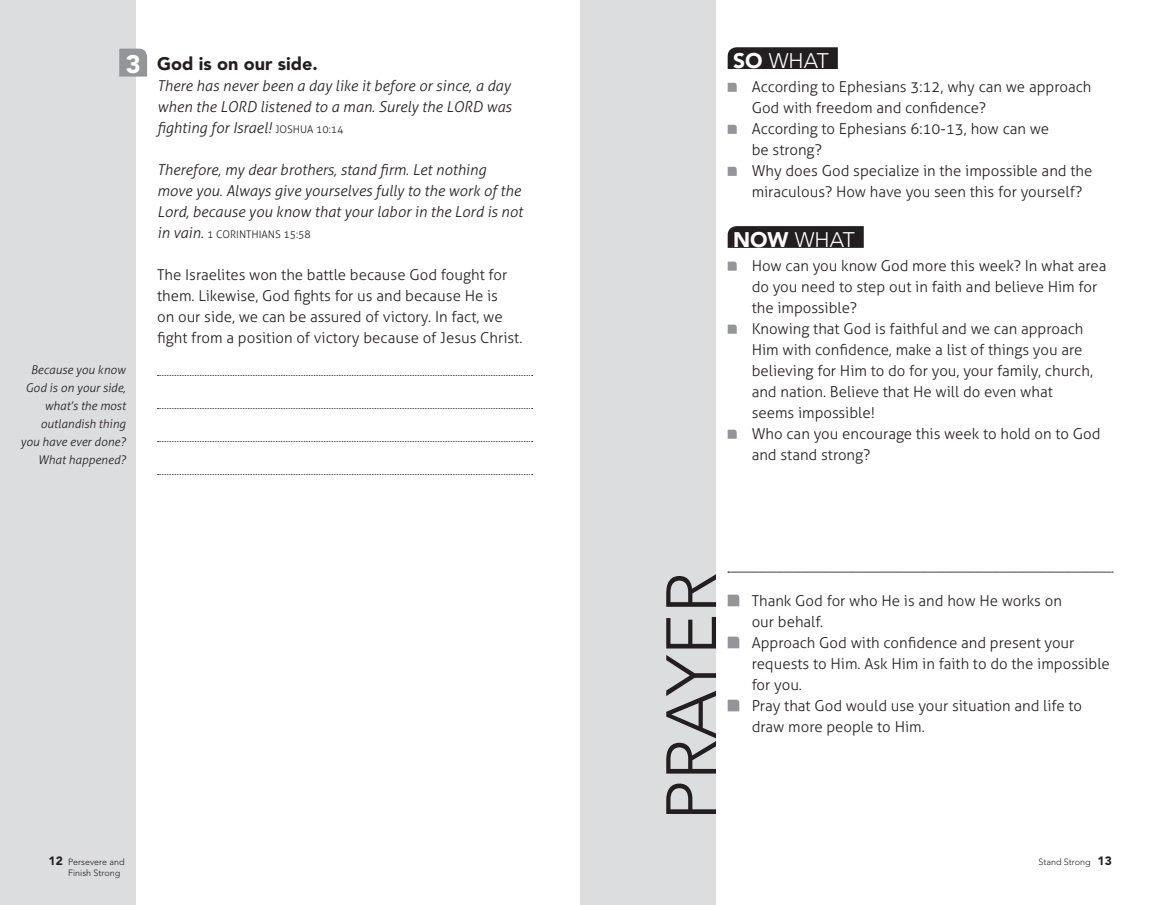
<style>
.page{position:relative;width:1161px;height:905px;background:#fff}
.page>*{position:absolute;margin:0;border:0;box-sizing:border-box;transform-origin:0 0}
.t1{font:300 70.35px "Avenir LT Std";color:#231f20}
.t2{font:900 25.2px "Avenir LT Std";color:#fff}
.t3{font:300 21px "Avenir LT Std";color:#fff}
.t4{font:900 18px "Avenir LT Std";color:#231f20}
.t5{font:300 15px/21px "Aller";color:#231f20}
.t6{font:italic 300 15px/21px "Aller";color:#231f20;text-align:justify}
.t7{font:italic 300 12px/18px "Aller";color:#231f20;text-align:right}
.t8{font:300 10.5px "Aller";color:#231f20}
.t9{font:300 9px/10.8px "Avenir LT Std";color:#231f20}
.s1{font-style:normal;font-size:10.5px}
.s2{font-style:italic;font-size:15px}
.s3{font-weight:900;font-size:12px}
.s4{font-weight:900}
</style>
<div class="page">
<div style="left:580px;top:0;width:136px;height:904px;background:#dcdddf"></div>
<div style="left:728px;top:47px;width:110px;height:22px;background:#231f20"></div>
<svg style="left:728px;top:83px;width:9px;height:9px"></svg>
<svg style="left:728px;top:125px;width:9px;height:9px"></svg>
<svg style="left:728px;top:167px;width:9px;height:9px"></svg>
<svg style="left:728px;top:594px;width:11px;height:12px"></svg>
<svg style="left:728px;top:636px;width:11px;height:12px"></svg>
<svg style="left:728px;top:699px;width:11px;height:12px"></svg>
<svg style="left:728px;top:226px;width:136px;height:22px;background:#262223"></svg>
<svg style="left:728px;top:261px;width:9px;height:10px"></svg>
<svg style="left:728px;top:324px;width:9px;height:10px"></svg>
<svg style="left:728px;top:429px;width:9px;height:10px"></svg>
<svg style="left:728px;top:572px;width:385px;height:1px"></svg>
<div style="left:0;top:0;width:135px;height:904px;background:#dcdddf"></div>
<svg style="left:119px;top:49px;width:28px;height:28px"></svg>
<svg style="left:158px;top:375px;width:375px;height:1px"></svg>
<svg style="left:158px;top:408px;width:375px;height:1px"></svg>
<svg style="left:158px;top:441px;width:375px;height:1px"></svg>
<svg style="left:158px;top:474px;width:375px;height:1px"></svg>
<h2 class="t2" style="left:126px;top:49px;width:16px">3</h2>
<p class="t7" style="left:20px;top:361px;width:107px">Because you know<br>God is on your side, what’s the most outlandish thing you have ever done?<br>What happened?</p>
<p class="t4" style="left:157px;top:53px;width:162px">God is on our side.</p>
<p class="t6" style="left:157px;top:75px;width:356px">There has never been a day like it before or since, a day when the LORD listened to a man. Surely the LORD was fighting for Israel! <span class="s1">Joshua</span></p>
<p class="t8" style="left:316px;top:123px;width:29px">10:14</p>
<p class="t6" style="left:157px;top:159px;width:367px;text-align:left">Therefore, my dear brothers, stand firm. Let nothing move you. Always give yourselves fully to the work of the<br>Lord, because you know that your labor in the Lord is not</p>
<p class="t8" style="left:157px;top:228px;width:73px"><span class="s2">in vain.</span> 1 Corinthians</p>
<p class="t8" style="left:283px;top:228px;width:29px">15:58</p>
<p class="t5" style="left:157px;top:264px;width:367px">The Israelites won the battle because God fought for them. Likewise, God fights for us and because He is<br>on our side, we can be assured of victory. In fact, we fight from a position of victory because of Jesus Christ.</p>
<p class="t9" style="left:49px;top:857px;width:78px"><span class="s3">12</span> Persevere and<br>F</p>
<p class="t9" style="left:73px;top:867px;width:49px">inish Strong</p>
<h3 class="t3" style="left:733px;top:49px;width:70px"><span class="s4">SO</span> WHAT</h3>
<p class="t5" style="left:752px;top:76px;width:342px">According to Ephesians 3:12, why can we approach God with freedom and confidence?<br>According to Ephesians 6:10-13, how can we<br>be strong?<br>Why does God specialize in the impossible and the miraculous? How have you seen this for yourself?</p>
<h3 class="t3" style="left:733px;top:227px;width:96px"><span class="s4">now</span> WHAT</h3>
<p class="t5" style="left:752px;top:255px;width:356px">How can you know God more this week? In what area do you need to step out in faith and believe Him for the impossible?<br>Knowing that God is faithful and we can approach Him with confidence, make a list of things you are believing for Him to do for you, your family, church, and nation. Believe that He will do even what<br>seems impossible!<br>Who can you encourage this week to hold on to God and stand strong?</p>
<h1 class="t1" style="left:650px;top:820px;width:250px;rotate:-90deg">prayer</h1>
<p class="t5" style="left:752px;top:590px;width:360px">Thank God for who He is and how He works on<br>our behalf.<br>Approach God with confidence and present your requests to Him. Ask Him in faith to do the impossible for you.<br>Pray that God would use your situation and life to draw more people to Him.</p>
<p class="t9" style="left:1038px;top:857px;width:75px">Stand Strong <span class="s3">13</span></p>
</div>
